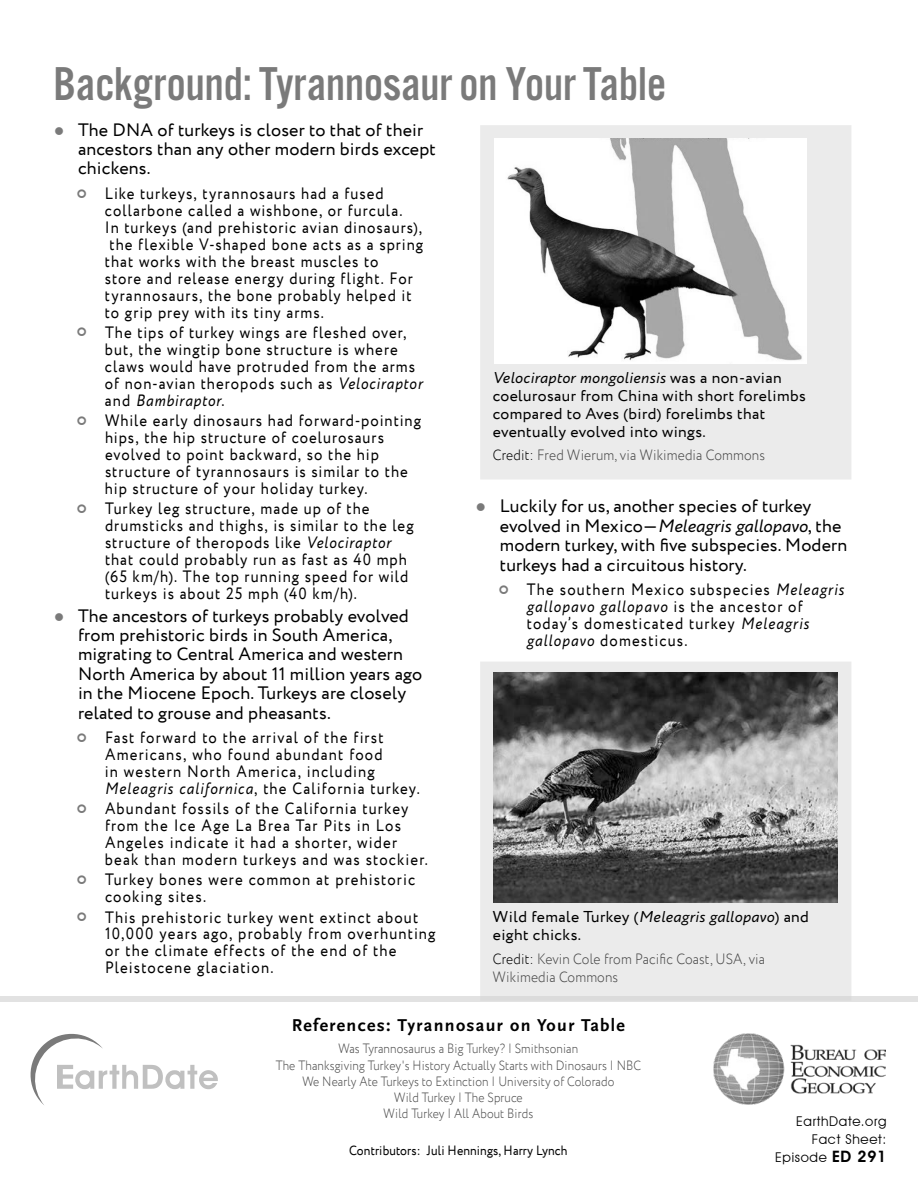
<style>
.page{position:relative;width:918px;height:1188px;background:#fff}
.page>*{position:absolute;margin:0;border:0;box-sizing:border-box;transform-origin:0 0}
.t1{font:49.35px "Alternate Got No 3 D";color:#7a7a7a}
.t2{font:18px/19.4px "Circe";letter-spacing:.01em;color:#000}
.t3{font:700 18px "Scala Sans Pro";letter-spacing:.075em;color:#000}
.t4{font:16.5px/17px "Circe";letter-spacing:.07em;color:#000;scale:.9 1}
.t5{font:15.75px/18px "Circe";letter-spacing:.025em;color:#000}
.t6{font:300 15px/18px "Circe";letter-spacing:.01em;color:#474747;scale:.9 1}
.t7{font:300 13.5px/16.2px "Circe";letter-spacing:.01em;color:#4b4b4b;text-align:center;scale:.87 1}
.t8{font:13.5px "Circe";letter-spacing:.01em;color:#000;scale:.9 1}
.t9{font:13.5px/18px "Avant Garde IT Cby BT";letter-spacing:.05em;color:#000;text-align:right}
.s1{color:#7a7a7a}
.s2{font-style:italic}
.s3{color:#000}
.s4{font-weight:600;font-size:15.75px}
</style>
<div class="page">
<svg style="left:475px;top:662px;width:381px;height:340px;background:#eaeaea"></svg>
<img style="left:493px;top:673px;width:344px;height:230px">
<img style="left:713px;top:1034px;width:173px;height:71px">
<svg style="left:30px;top:1033px;width:188px;height:72px"></svg>
<div style="left:0;top:996px;width:918px;height:5px;background:#e2e2e2"></div>
<div style="left:480px;top:125px;width:371px;height:355px;background:#ebebeb"></div>
<img style="left:494px;top:138px;width:312px;height:225px">
<h1 class="t1" style="left:53px;top:58px;width:614px">Background: Tyrannosaur on Your Table</h1>
<p class="t2" style="left:78px;top:120px;width:359px;text-indent:-24px"><span class="s1">●</span> The DNA of turkeys is closer to that of their ancestors than any other modern birds except chickens.</p>
<p class="t4" style="left:105px;top:185px;width:355px">Like turkeys, tyrannosaurs had a fused collarbone called a wishbone, or furcula.<br>In turkeys (and prehistoric avian dinosaurs), the flexible V-shaped bone acts as a spring that works with the breast muscles to<br>store and release energy during flight. For tyrannosaurs, the bone probably helped it to grip prey with its tiny arms.</p>
<p class="t4" style="left:105px;top:324px;width:354px">The tips of turkey wings are fleshed over, but, the wingtip bone structure is where claws would have protruded from the arms of non-avian theropods such as <span class="s2">Velociraptor </span>and <span class="s2">Bambiraptor</span>.</p>
<p class="t4" style="left:105px;top:412px;width:353px">While early dinosaurs had forward-pointing hips, the hip structure of coelurosaurs evolved to point backward, so the hip structure of tyrannosaurs is similar to the hip structure of your holiday turkey.</p>
<p class="t4" style="left:105px;top:501px;width:344px">Turkey leg structure, made up of the drumsticks and thighs, is similar to the leg structure of theropods like <span class="s2">Velociraptor </span>that could probably run as fast as 40 mph (65 km/h). The top running speed for wild turkeys is about 25 mph (40 km/h).</p>
<p class="t2" style="left:78px;top:606px;width:346px;text-indent:-24px"><span class="s1">●</span> The ancestors of turkeys probably evolved from prehistoric birds in South America, migrating to Central America and western North America by about 11 million years ago in the Miocene Epoch. Turkeys are closely related to grouse and pheasants.</p>
<p class="t4" style="left:105px;top:730px;width:351px">Fast forward to the arrival of the first Americans, who found abundant food<br>in western North America, including <span class="s2">Meleagris californica</span>, the California turkey.</p>
<p class="t4" style="left:105px;top:801px;width:360px">Abundant fossils of the California turkey from the Ice Age La Brea Tar Pits in Los Angeles indicate it had a shorter, wider beak than modern turkeys and was stockier.</p>
<p class="t4" style="left:105px;top:872px;width:346px">Turkey bones were common at prehistoric cooking sites.</p>
<p class="t4" style="left:105px;top:909px;width:369px">This prehistoric turkey went extinct about 10,000 years ago, probably from overhunting or the climate effects of the end of the Pleistocene glaciation.</p>
<p class="t5" style="left:493px;top:369px;width:315px"><span class="s2">Velociraptor mongoliensis</span> was a non-avian coelurosaur from China with short forelimbs compared to Aves (bird) forelimbs that eventually evolved into wings.</p>
<p class="t6" style="left:493px;top:447px;width:304px"><span class="s3">Credit:</span> Fred Wierum, via Wikimedia Commons</p>
<p class="t2" style="left:500px;top:497px;width:349px;text-indent:-24px"><span class="s1">●</span> Luckily for us, another species of turkey evolved in Mexico—<span class="s2">Meleagris gallopavo</span>, the modern turkey, with five subspecies. Modern turkeys had a circuitous history.</p>
<p class="t4" style="left:527px;top:582px;width:354px">The southern Mexico subspecies <span class="s2">Meleagris gallopavo gallopavo</span> is the ancestor of today’s domesticated turkey <span class="s2">Meleagris gallopavo</span> domesticus.</p>
<p class="t5" style="left:493px;top:909px;width:318px">Wild female Turkey (<span class="s2">Meleagris gallopavo</span>) and eight chicks.</p>
<p class="t6" style="left:493px;top:950px;width:304px"><span class="s3">Credit:</span> Kevin Cole from Pacific Coast, USA, via<br>Wikimedia Commons</p>
<p class="t3" style="left:292px;top:1014px;width:335px">References: Tyrannosaur on Your Table</p>
<p class="t7" style="left:276px;top:1041px;width:422px">Was Tyrannosaurus a Big Turkey? | Smithsonian<br>The Thanksgiving Turkey's History Actually Starts with Dinosaurs | NBC We Nearly Ate Turkeys to Extinction | University of Colorado<br>Wild Turkey | The Spruce<br>Wild Turkey | All About Birds</p>
<p class="t8" style="left:349px;top:1141px;width:244px">Contributors: Juli Hennings, Harry Lynch</p>
<p class="t9" style="left:775px;top:1113px;width:113px">EarthDate.org<br>Fact Sheet:<br>Episode <span class="s4">ED 291</span></p>
</div>
